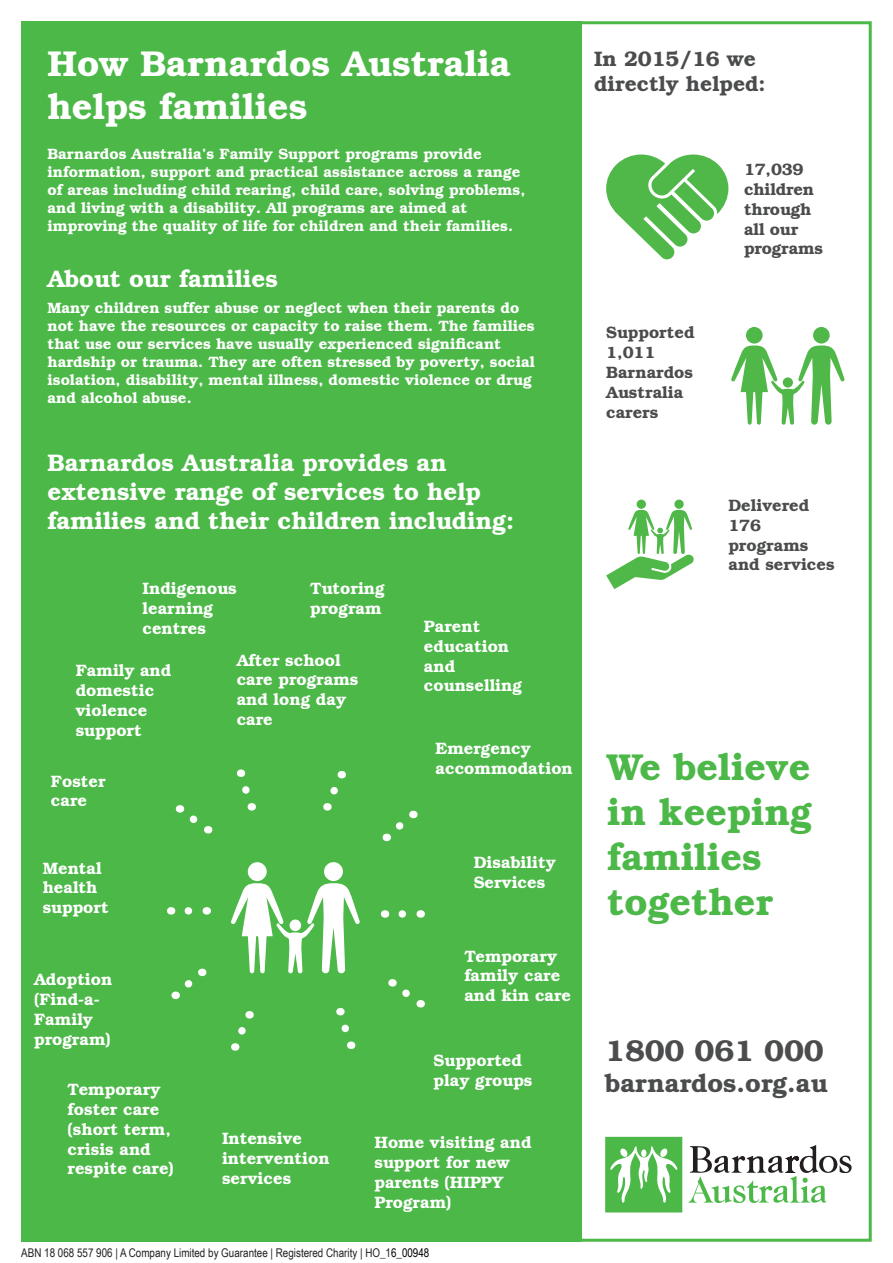
<style>
.page{position:relative;width:893px;height:1263px;background:#fff}
.page>*{position:absolute;margin:0;border:0;box-sizing:border-box;transform-origin:0 0}
.t1{font:600 37.5px/45px "Bookman Std";color:#4cb848}
.t2{font:600 36px/43.2px "Bookman Std";color:#fff}
.t3{font:600 30px "Bookman Std";color:#4b4c4d}
.t4{font:600 25.5px "Bookman Std";color:#4b4c4d}
.t5{font:600 24px/28.8px "Bookman Std";color:#fff}
.t6{font:600 21px/25.2px "Bookman Std";color:#4b4c4d}
.t7{font:600 16.5px/19.8px "Bookman Std";color:#fff}
.t8{font:600 16.5px/19.8px "Bookman Std";color:#4b4c4d}
.t9{font:600 15px/18px "Bookman Std";color:#fff}
.t10{font:12px "Arial Narrow";color:#231f20}
.s1{color:#000}
</style>
<div class="page">
<svg style="left:688px;top:1145px;width:164px;height:58px"></svg>
<svg style="left:605px;top:1137px;width:77px;height:75px"></svg>
<div style="left:21px;top:21px;width:561px;height:1221px;background:#4cb848"></div>
<svg style="left:386px;top:810px;width:31px;height:31px"></svg>
<svg style="left:175px;top:968px;width:31px;height:31px"></svg>
<svg style="left:236px;top:769px;width:19px;height:41px"></svg>
<svg style="left:176px;top:805px;width:33px;height:28px"></svg>
<svg style="left:389px;top:979px;width:32px;height:28px"></svg>
<svg style="left:398px;top:910px;width:4px;height:8px"></svg>
<svg style="left:184px;top:907px;width:4px;height:7px"></svg>
<svg style="left:336px;top:1008px;width:19px;height:41px"></svg>
<svg style="left:324px;top:771px;width:22px;height:39px"></svg>
<svg style="left:232px;top:1011px;width:22px;height:40px"></svg>
<div style="left:248px;top:862px;width:19px;height:19px;background:#fff;border-radius:50%"></div>
<div style="left:324px;top:862px;width:19px;height:19px;background:#fff;border-radius:50%"></div>
<svg style="left:231px;top:883px;width:129px;height:90px"></svg>
<svg style="left:606px;top:154px;width:122px;height:105px"></svg>
<div style="left:746px;top:327px;width:17px;height:17px;background:#50b848;border-radius:50%"></div>
<div style="left:813px;top:327px;width:17px;height:17px;background:#50b848;border-radius:50%"></div>
<svg style="left:731px;top:345px;width:113px;height:80px"></svg>
<div style="left:637px;top:500px;width:9px;height:9px;background:#50b848;border-radius:50%"></div>
<div style="left:674px;top:500px;width:10px;height:9px;background:#50b848;border-radius:50%"></div>
<svg style="left:606px;top:510px;width:88px;height:79px"></svg>
<p class="t2" style="left:47px;top:42px;width:465px">How Barnardos Australia helps families</p>
<p class="t9" style="left:47px;top:145px;width:479px">Barnardos Australia’s Family Support programs provide information, support and practical assistance across a range of areas including child rearing, child care, solving problems, and living with a disability. All programs are aimed at improving the quality of life for children and their families.</p>
<p class="t5" style="left:47px;top:264px;width:232px">About our families</p>
<p class="t9" style="left:47px;top:299px;width:489px">Many children suffer abuse or neglect when their parents do not have the resources or capacity to raise them. The families that use our services have usually experienced significant hardship or trauma. They are often stressed by poverty, social isolation, disability, mental illness, domestic violence or drug and alcohol abuse.</p>
<p class="t5" style="left:47px;top:449px;width:468px">Barnardos Australia provides an extensive range of services to help families and their children including:</p>
<p class="t7" style="left:143px;top:579px;width:96px">Indigenous learning centres</p>
<p class="t7" style="left:310px;top:579px;width:76px">Tutoring program</p>
<p class="t7" style="left:76px;top:661px;width:97px">Family and domestic violence support</p>
<p class="t7" style="left:51px;top:771px;width:56px">Foster care</p>
<p class="t7" style="left:43px;top:858px;width:67px">Mental health support</p>
<p class="t7" style="left:237px;top:650px;width:123px">After school care programs and long day care</p>
<p class="t7" style="left:424px;top:616px;width:100px">Parent education and counselling</p>
<p class="t7" style="left:436px;top:739px;width:139px">Emergency accommodation</p>
<p class="t7" style="left:474px;top:852px;width:84px">Disability<br>Services</p>
<p class="t6" style="left:594px;top:46px;width:173px">In 2015/16 we directly helped:</p>
<p class="t8" style="left:606px;top:323px;width:90px">Supported<br>1,011<br>Barnardos<br>Australia carers</p>
<p class="t8" style="left:744px;top:160px;width:61px">17,039</p>
<p class="t8" style="left:744px;top:179px;width:71px">children</p>
<p class="t8" style="left:744px;top:199px;width:69px">through</p>
<p class="t8" style="left:744px;top:219px;width:56px">all our</p>
<p class="t8" style="left:744px;top:239px;width:80px">programs</p>
<p class="t8" style="left:728px;top:495px;width:108px">Delivered<br>176 programs and services</p>
<p class="t1" style="left:607px;top:744px;width:206px">We believe in keeping families together</p>
<p class="t7" style="left:464px;top:946px;width:108px">Temporary family care and kin care</p>
<p class="t7" style="left:34px;top:970px;width:80px">Adoption (Find-a-<br>Family program)</p>
<p class="t3" style="left:605px;top:1033px;width:220px">1800 061 000</p>
<p class="t7" style="left:434px;top:1050px;width:100px">Supported play groups</p>
<p class="t7" style="left:68px;top:1079px;width:94px">Temporary</p>
<p class="t4" style="left:605px;top:1068px;width:224px">barnardos.org.au</p>
<p class="t7" style="left:68px;top:1099px;width:108px">foster care (short term, crisis and respite care)</p>
<p class="t7" style="left:222px;top:1128px;width:109px">Intensive intervention services</p>
<p class="t7" style="left:374px;top:1133px;width:159px">Home visiting and support for new parents (HIPPY<br>Program)</p>
<p class="t10" style="left:21px;top:1244px;width:410px">ABN 18 068 557 906 | A Company Limited by Guarantee | Registered Charity | HO_1<span class="s1">6_00948</span></p>
</div>
